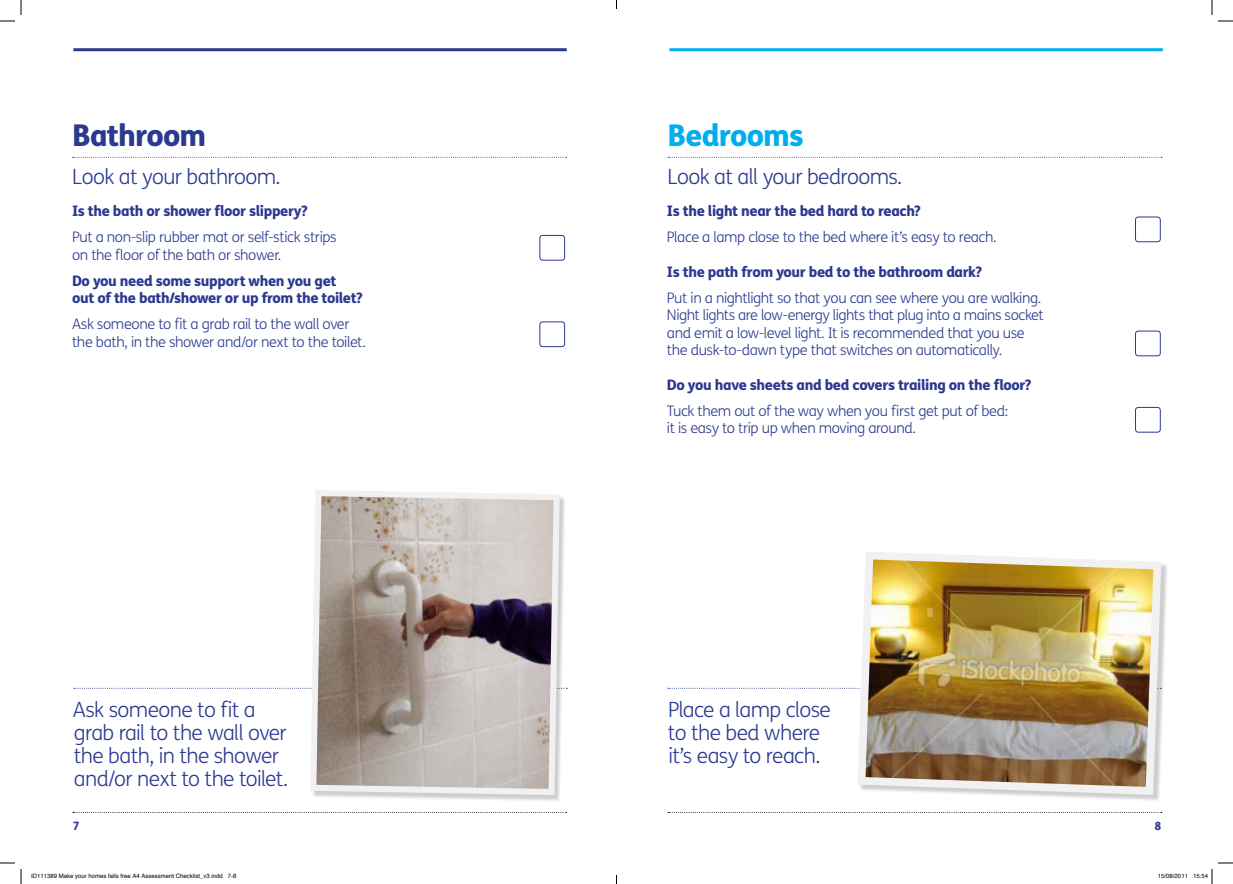
<style>
.page{position:relative;width:1233px;height:884px;background:#fff}
.page>*{position:absolute;margin:0;border:0;box-sizing:border-box;transform-origin:0 0}
.t1{font:800 30px "FS Me";letter-spacing:-.03em;color:#2b3990}
.t2{font:800 30px "FS Me";letter-spacing:-.03em;color:#00aeef}
.t3{font:300 21px/23px "FS Me";letter-spacing:-.03em;color:#2b3990}
.t4{font:300 14.5px/17.5px "FS Me";letter-spacing:-.03em;color:#2b3990}
.t5{font:800 14.5px/17.5px "FS Me";letter-spacing:-.025em;color:#2b3990}
.t6{font:800 11.5px "FS Me";color:#2b3990}
.t7{font:6px "Helvetica";color:#000}
</style>
<div class="page">
<svg style="left:73px;top:812px;width:493px;height:1px"></svg>
<svg style="left:668px;top:812px;width:493px;height:1px"></svg>
<svg style="left:74px;top:688px;width:233px;height:1px"></svg>
<hr style="left:73px;top:48px;width:494px;height:3px;background:#2b3990">
<hr style="left:669px;top:48px;width:493px;height:3px;background:#00aeef">
<svg style="left:73px;top:157px;width:493px;height:1px"></svg>
<svg style="left:668px;top:157px;width:494px;height:1px"></svg>
<div style="left:1135px;top:217px;width:25px;height:25px;border:1px solid #2b3990;border-radius:3px"></div>
<div style="left:1135px;top:331px;width:25px;height:25px;border:1px solid #2b3990;border-radius:3px"></div>
<div style="left:1135px;top:407px;width:25px;height:25px;border:1px solid #2b3990;border-radius:3px"></div>
<div style="left:539px;top:321px;width:26px;height:26px;border:1px solid #2b3990;border-radius:3px"></div>
<div style="left:539px;top:235px;width:26px;height:26px;border:1px solid #2b3990;border-radius:3px"></div>
<div style="left:311px;top:491px;width:256px;height:311px;background:#000;opacity:.2"></div>
<svg style="left:307px;top:490px;width:256px;height:308px;background:#b4aba7"></svg>
<svg style="left:668px;top:688px;width:185px;height:1px"></svg>
<div style="left:858px;top:553px;width:310px;height:249px;background:#000;opacity:.2"></div>
<img style="left:853px;top:552px;width:312px;height:247px">
<svg style="left:1218px;top:20px;width:15px;height:2px"></svg>
<svg style="left:1218px;top:862px;width:15px;height:2px"></svg>
<svg style="left:0;top:0;width:22px;height:22px"></svg>
<svg style="left:0;top:862px;width:22px;height:22px"></svg>
<svg style="left:1211px;top:0;width:1px;height:15px"></svg>
<svg style="left:1211px;top:869px;width:1px;height:15px"></svg>
<h1 class="t1" style="left:72px;top:111px;width:135px">Bathroom</h1>
<h1 class="t2" style="left:667px;top:111px;width:137px">Bedrooms</h1>
<h2 class="t3" style="left:72px;top:165px;width:210px">Look at your bathroom.</h2>
<h2 class="t3" style="left:667px;top:165px;width:236px">Look at all your bedrooms.</h2>
<p class="t5" style="left:72px;top:201px;width:237px">Is the bath or shower floor slippery?</p>
<p class="t4" style="left:72px;top:228px;width:266px">Put a non-slip rubber mat or self-stick strips on the floor of the bath or shower.</p>
<p class="t5" style="left:72px;top:271px;width:292px">Do you need some support when you get<br>out of the bath/shower or up from the toilet?</p>
<p class="t4" style="left:72px;top:315px;width:295px">Ask someone to fit a grab rail to the wall over the bath, in the shower and/or next to the toilet.</p>
<p class="t5" style="left:667px;top:201px;width:255px">Is the light near the bed hard to reach?</p>
<p class="t4" style="left:667px;top:228px;width:331px">Place a lamp close to the bed where it’s easy to reach.</p>
<p class="t5" style="left:667px;top:262px;width:317px">Is the path from your bed to the bathroom dark?</p>
<p class="t4" style="left:667px;top:288px;width:378px">Put in a nightlight so that you can see where you are walking.<br>Night lights are low-energy lights that plug into a mains socket and emit a low-level light. It is recommended that you use the dusk-to-dawn type that switches on automatically.</p>
<p class="t5" style="left:667px;top:375px;width:366px">Do you have sheets and bed covers trailing on the floor?</p>
<p class="t4" style="left:667px;top:401px;width:343px">Tuck them out of the way when you first get put of bed: it is easy to trip up when moving around.</p>
<h2 class="t3" style="left:73px;top:698px;width:217px">Ask someone to fit a grab rail to the wall over the bath, in the shower and/or next to the toilet.</h2>
<h2 class="t3" style="left:668px;top:698px;width:164px">Place a lamp close to the bed where it’s easy to reach.</h2>
<p class="t6" style="left:73px;top:817px;width:8px">7</p>
<p class="t6" style="left:1154px;top:817px;width:8px">8</p>
<p class="t7" style="left:31px;top:871px;width:207px">ID111389 Make your homes falls free A4 Assessment Checklist_v3.indd 7-8</p>
<p class="t7" style="left:1158px;top:871px;width:52px">15/08/2011 15:54</p>
</div>
